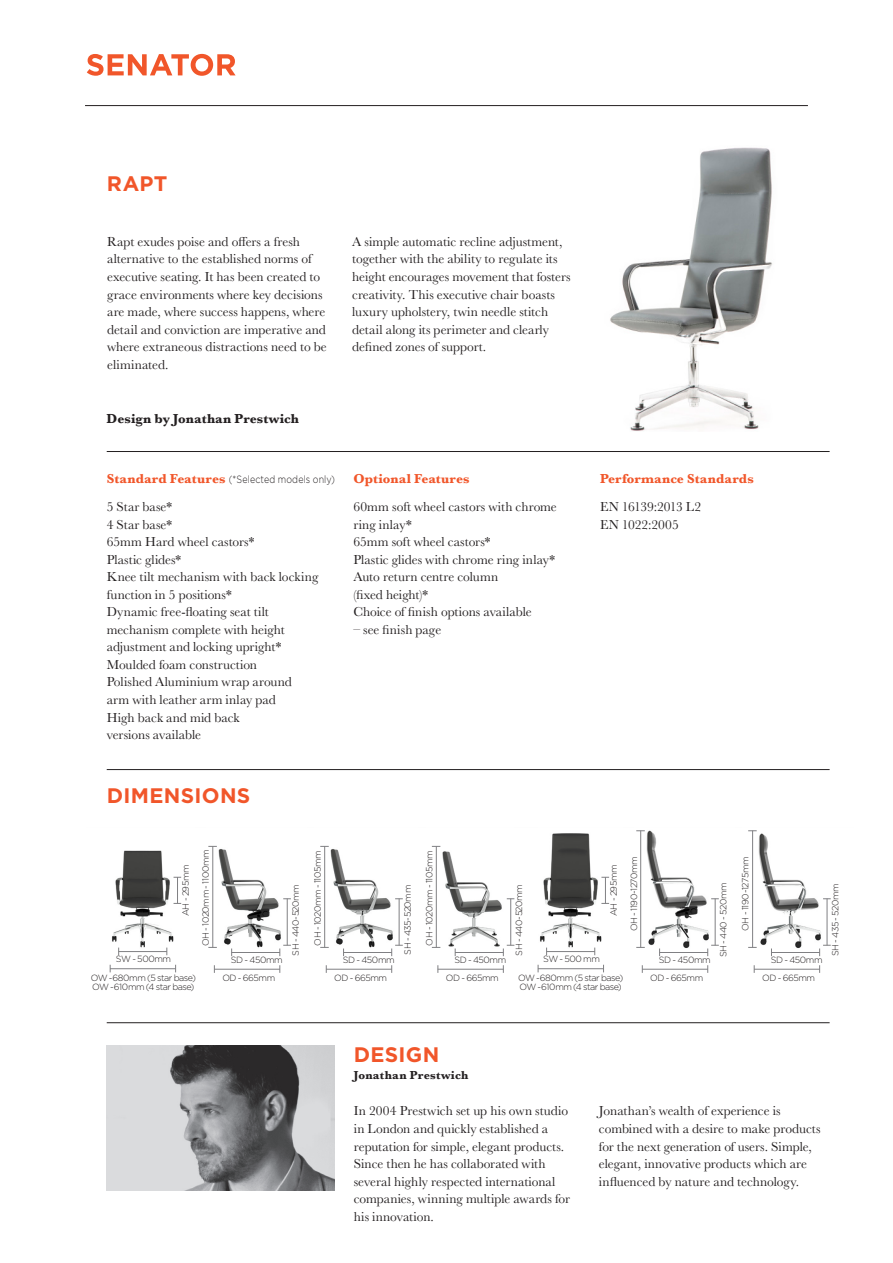
<style>
.page{position:relative;width:893px;height:1263px;background:#fff}
.page>*{position:absolute;margin:0;border:0;box-sizing:border-box;transform-origin:0 0}
.TEXT{font:700 21px "Gotham";letter-spacing:.015em;color:#f1562a}
.t1{font:13.5px/17.5px "Baskerville";color:#231f20}
.TEXT-2{font:700 13.5px "Baskerville";letter-spacing:.005em;color:#f1562a}
.t2{font:700 13.5px "Baskerville";letter-spacing:.005em;color:#231f20}
.t3{font:700 12px "Baskerville";letter-spacing:.025em;color:#231f20}
.TEXT-3{font:300 10.5px "Gotham";letter-spacing:.015em;color:#231f20;scale:.85 1}
.t4{font:300 9px "Gotham";letter-spacing:-.045em;color:#231f20}
.s1{font-family:"Baskerville";font-weight:700;font-size:13.5px;color:#f1562a}
</style>
<div class="page">
<hr style="left:85px;top:105px;width:723px;height:1px;background:#231f20">
<svg style="left:87px;top:54px;width:149px;height:22px"></svg>
<img style="left:112px;top:850px;width:70px;height:104px">
<img style="left:209px;top:845px;width:82px;height:109px">
<img style="left:320px;top:845px;width:83px;height:103px">
<img style="left:636px;top:830px;width:83px;height:124px">
<img style="left:748px;top:831px;width:83px;height:117px">
<img style="left:540px;top:833px;width:70px;height:121px">
<img style="left:431px;top:845px;width:84px;height:109px">
<hr style="left:107px;top:451px;width:723px;height:1px;background:#231f20">
<hr style="left:107px;top:769px;width:723px;height:1px;background:#231f20">
<hr style="left:107px;top:1022px;width:723px;height:1px;background:#231f20">
<hr style="left:213px;top:846px;width:1px;height:101px;background:#808083">
<hr style="left:324px;top:846px;width:1px;height:101px;background:#808083">
<hr style="left:436px;top:846px;width:1px;height:101px;background:#808083">
<hr style="left:110px;top:968px;width:66px;height:1px;background:#808083">
<hr style="left:119px;top:951px;width:48px;height:1px;background:#808083">
<svg style="left:174px;top:877px;width:7px;height:27px"></svg>
<hr style="left:214px;top:969px;width:66px;height:1px;background:#808083">
<hr style="left:326px;top:969px;width:66px;height:1px;background:#808083">
<hr style="left:438px;top:969px;width:65px;height:1px;background:#808083">
<hr style="left:231px;top:952px;width:49px;height:1px;background:#808083">
<hr style="left:343px;top:952px;width:49px;height:1px;background:#808083">
<hr style="left:455px;top:952px;width:48px;height:1px;background:#808083">
<svg style="left:280px;top:945px;width:11px;height:11px"></svg>
<hr style="left:287px;top:899px;width:1px;height:46px;background:#808083">
<svg style="left:391px;top:945px;width:12px;height:11px"></svg>
<hr style="left:399px;top:899px;width:1px;height:46px;background:#808083">
<svg style="left:503px;top:945px;width:11px;height:11px"></svg>
<hr style="left:510px;top:899px;width:1px;height:46px;background:#808083">
<hr style="left:640px;top:830px;width:1px;height:117px;background:#808083">
<hr style="left:752px;top:830px;width:1px;height:117px;background:#808083">
<hr style="left:538px;top:968px;width:66px;height:1px;background:#808083">
<hr style="left:546px;top:951px;width:49px;height:1px;background:#808083">
<svg style="left:601px;top:877px;width:8px;height:27px"></svg>
<hr style="left:642px;top:969px;width:66px;height:1px;background:#808083">
<hr style="left:754px;top:969px;width:66px;height:1px;background:#808083">
<hr style="left:659px;top:952px;width:49px;height:1px;background:#808083">
<hr style="left:771px;top:952px;width:49px;height:1px;background:#808083">
<svg style="left:707px;top:945px;width:12px;height:11px"></svg>
<hr style="left:715px;top:899px;width:1px;height:46px;background:#808083">
<svg style="left:819px;top:945px;width:12px;height:11px"></svg>
<hr style="left:827px;top:899px;width:1px;height:46px;background:#808083">
<img style="left:610px;top:147px;width:162px;height:284px">
<img style="left:107px;top:1045px;width:227px;height:145px">
<p class="TEXT" style="left:107px;top:170px;width:62px">RAPT</p>
<p class="t1" style="left:107px;top:233px;width:221px">Rapt exudes poise and offers a fresh alternative to the established norms of executive seating. It has been created to grace environments where key decisions are made, where success happens, where detail and conviction are imperative and where extraneous distractions need to be eliminated.</p>
<p class="t1" style="left:352px;top:233px;width:220px">A simple automatic recline adjustment, together with the ability to regulate its height encourages movement that fosters creativity. This executive chair boasts luxury upholstery, twin needle stitch detail along its perimeter and clearly defined zones of support.</p>
<p class="t2" style="left:107px;top:409px;width:194px">Design by Jonathan Prestwich</p>
<p class="TEXT-3" style="left:107px;top:472px;width:270px"><span class="s1">Standard Features</span> (*Selected models only)</p>
<p class="t1" style="left:107px;top:498px;width:213px">5 Star base*<br>4 Star base*<br>65mm Hard wheel castors*<br>Plastic glides*<br>Knee tilt mechanism with back locking function in 5 positions*<br>Dynamic free-floating seat tilt mechanism complete with height adjustment and locking upright*<br>Moulded foam construction<br>Polished Aluminium wrap around<br>arm with leather arm inlay pad<br>High back and mid back<br>versions available</p>
<p class="TEXT-2" style="left:353px;top:469px;width:118px">Optional Features</p>
<p class="t1" style="left:353px;top:498px;width:205px">60mm soft wheel castors with chrome ring inlay*<br>65mm soft wheel castors*<br>Plastic glides with chrome ring inlay*<br>Auto return centre column<br>(fixed height)*<br>Choice of finish options available</p>
<p class="t1" style="left:353px;top:621px;width:89px">– see finish page</p>
<p class="TEXT" style="left:107px;top:781px;width:145px">DIMENSIONS</p>
<p class="TEXT-2" style="left:600px;top:469px;width:155px">Performance Standards</p>
<p class="t1" style="left:600px;top:498px;width:103px">EN 16139:2013 L2<br>EN 1022:2005</p>
<p class="t4" style="left:180px;top:916px;width:53px;rotate:-90deg">AH - 295mm</p>
<p class="t4" style="left:116px;top:953px;width:57px">SW - 500mm</p>
<p class="t4" style="left:200px;top:946px;width:98px;rotate:-90deg">OH - 1020mm - 1100mm</p>
<p class="t4" style="left:312px;top:946px;width:97px;rotate:-90deg">OH - 1020mm - 1105mm</p>
<p class="t4" style="left:424px;top:946px;width:97px;rotate:-90deg">OH - 1020mm - 1105mm</p>
<p class="t4" style="left:290px;top:956px;width:73px;rotate:-90deg">SH - 440-520mm</p>
<p class="t4" style="left:402px;top:955px;width:71px;rotate:-90deg">SH - 435-520mm</p>
<p class="t4" style="left:513px;top:956px;width:73px;rotate:-90deg">SH - 440-520mm</p>
<p class="t4" style="left:231px;top:954px;width:53px">SD - 450mm</p>
<p class="t4" style="left:343px;top:954px;width:53px">SD - 450mm</p>
<p class="t4" style="left:454px;top:954px;width:53px">SD - 450mm</p>
<p class="t4" style="left:608px;top:916px;width:53px;rotate:-90deg">AH - 295mm</p>
<p class="t4" style="left:543px;top:953px;width:58px">SW - 500 mm</p>
<p class="t4" style="left:628px;top:931px;width:76px;rotate:-90deg">OH - 1190-1270mm</p>
<p class="t4" style="left:740px;top:931px;width:76px;rotate:-90deg">OH - 1190-1275mm</p>
<p class="t4" style="left:718px;top:957px;width:76px;rotate:-90deg">SH - 440 - 520mm</p>
<p class="t4" style="left:830px;top:956px;width:75px;rotate:-90deg">SH - 435 - 520mm</p>
<p class="t4" style="left:659px;top:954px;width:53px">SD - 450mm</p>
<p class="t4" style="left:771px;top:954px;width:53px">SD - 450mm</p>
<p class="t4" style="left:91px;top:972px;width:107px">OW -680mm (5 star base)</p>
<p class="t4" style="left:92px;top:981px;width:104px">OW -610mm (4 star base)</p>
<p class="t4" style="left:222px;top:972px;width:54px">OD - 665mm</p>
<p class="t4" style="left:334px;top:972px;width:54px">OD - 665mm</p>
<p class="t4" style="left:446px;top:972px;width:54px">OD - 665mm</p>
<p class="t4" style="left:518px;top:972px;width:107px">OW -680mm (5 star base)</p>
<p class="t4" style="left:519px;top:981px;width:104px">OW -610mm (4 star base)</p>
<p class="TEXT" style="left:354px;top:1041px;width:87px">DESIGN</p>
<p class="t3" style="left:354px;top:1066px;width:116px">Jonathan Prestwich</p>
<p class="t4" style="left:650px;top:972px;width:54px">OD - 665mm</p>
<p class="t4" style="left:762px;top:972px;width:54px">OD - 665mm</p>
<p class="t1" style="left:354px;top:1102px;width:218px">In 2004 Prestwich set up his own studio in London and quickly established a reputation for simple, elegant products.<br>Since then he has collaborated with several highly respected international companies, winning multiple awards for his innovation.</p>
<p class="t1" style="left:599px;top:1102px;width:223px">Jonathan’s wealth of experience is combined with a desire to make products for the next generation of users. Simple, elegant, innovative products which are influenced by nature and technology.</p>
</div>
